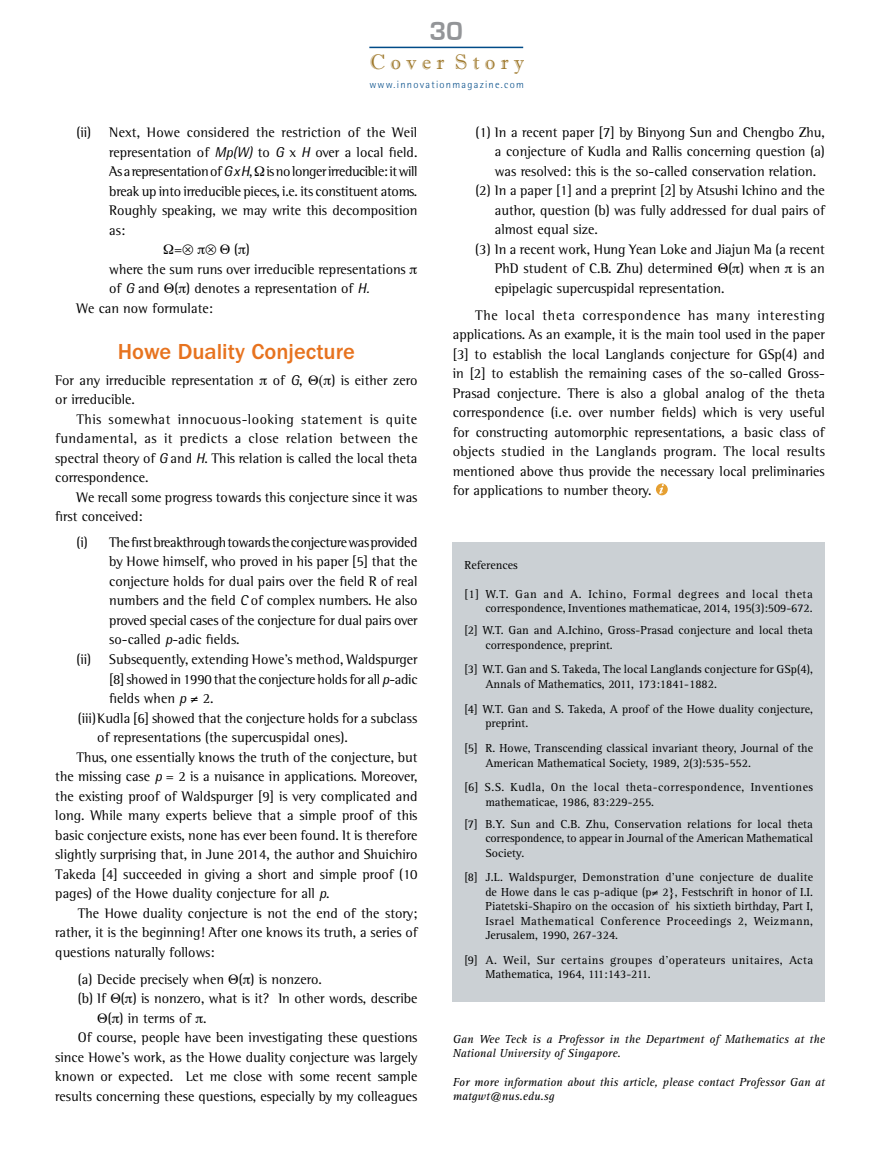
<style>
.page{position:relative;width:893px;height:1170px;background:#fff}
.page>*{position:absolute;margin:0;border:0;box-sizing:border-box;transform-origin:0 0}
.t1{font:700 27px "Eurostile";color:#939598}
.t2{font:500 22.5px "ITC Franklin Gothic Std";color:#e7731f}
.t3{font:21px "Imprint MT Shadow";color:#9f792c}
.t4{font:14.25px/19.5px "Rotis Semi Serif";color:#000;text-align:justify}
.t5{font:14.25px "Rotis Semi Serif";letter-spacing:-.02em;color:#000}
.t6{font:14.25px "Rotis Semi Serif";letter-spacing:.03em;color:#000}
.t7{font:14.25px "Rotis Semi Serif";letter-spacing:-.03em;color:#000}
.t8{font:12px/14.4px "Rotis Serif";color:#000}
.t9{font:italic 12px/14.4px "Rotis Serif";color:#000}
.t10{font:12px/14.4px "Rotis Serif";letter-spacing:.035em;color:#000}
.t11{font:12px/14.4px "Rotis Serif";letter-spacing:.04em;color:#000}
.t12{font:300 10.5px "Rotis Semi Sans";letter-spacing:.12em;color:#004b88}
.s1{font-family:"Rotis Semi Sans";font-style:italic}
</style>
<div class="page">
<svg style="left:656px;top:483px;width:12px;height:12px"></svg>
<svg style="left:659px;top:484px;width:5px;height:9px"></svg>
<div style="left:453px;top:542px;width:372px;height:459px;background:#cbd0d4"></div>
<hr style="left:369px;top:47px;width:154px;height:1px;background:#004b88">
<h1 class="t1" style="left:429px;top:17px;width:35px">30</h1>
<h3 class="t3" style="left:370px;top:50px;width:156px">C o v e r S t o r y</h3>
<p class="t12" style="left:369px;top:79px;width:156px">www.innovationmagazine.com</p>
<p class="t4" style="left:76px;top:123px;width:16px">(ii)</p>
<p class="t4" style="left:109px;top:123px;width:310px">Next, Howe considered the restriction of the Weil</p>
<p class="t4" style="left:109px;top:142px;width:310px">representation of <span class="s1">Mp(W)</span> to <span class="s1">G</span> x <span class="s1">H</span> over a local field.</p>
<p class="t7" style="left:109px;top:163px;width:310px">As a representation of <span class="s1">G x H</span>, is no longer irreducible: it will</p>
<p class="t5" style="left:109px;top:183px;width:310px">break up into irreducible pieces, i.e. its constituent atoms.</p>
<p class="t4" style="left:109px;top:201px;width:310px">Roughly speaking, we may write this decomposition</p>
<p class="t4" style="left:109px;top:220px;width:18px">as:</p>
<p class="t4" style="left:174px;top:240px;width:77px">=⊗ ⊗ ()</p>
<p class="t4" style="left:109px;top:259px;width:298px">where the sum runs over irreducible representations</p>
<p class="t4" style="left:109px;top:279px;width:261px">of <span class="s1">G</span> and ( ) denotes a representation of <span class="s1">H.</span></p>
<p class="t4" style="left:76px;top:298px;width:138px">We can now formulate:</p>
<h2 class="t2" style="left:118px;top:339px;width:239px">Howe Duality Conjecture</h2>
<p class="t4" style="left:55px;top:370px;width:200px">For any irreducible representation</p>
<p class="t4" style="left:273px;top:370px;width:31px">of <span class="s1">G</span>,</p>
<p class="t4" style="left:331px;top:370px;width:88px">) is either zero</p>
<p class="t4" style="left:55px;top:390px;width:81px">or irreducible.</p>
<p class="t6" style="left:76px;top:411px;width:342px">This somewhat innocuous-looking statement is quite</p>
<p class="t6" style="left:55px;top:430px;width:364px">fundamental, as it predicts a close relation between the</p>
<p class="t4" style="left:55px;top:448px;width:364px">spectral theory of <span class="s1">G</span> and <span class="s1">H</span>. This relation is called the local theta</p>
<p class="t4" style="left:55px;top:468px;width:95px">correspondence.</p>
<p class="t4" style="left:76px;top:487px;width:343px">We recall some progress towards this conjecture since it was</p>
<p class="t4" style="left:55px;top:507px;width:89px">first conceived:</p>
<p class="t4" style="left:76px;top:532px;width:13px">(i)</p>
<p class="t4" style="left:109px;top:532px;width:310px">The first breakthrough towards the conjecture was provided by Howe himself, who proved in his paper [5] that the conjecture holds for dual pairs over the field R of real numbers and the field <span class="s1">C</span> of complex numbers. He also proved special cases of the conjecture for dual pairs over so-called <span class="s1">p</span>-adic fields.</p>
<p class="t4" style="left:76px;top:649px;width:16px">(ii)</p>
<p class="t4" style="left:109px;top:649px;width:310px">Subsequently, extending Howe’s method, Waldspurger</p>
<p class="t5" style="left:109px;top:670px;width:310px">[8] showed in 1990 that the conjecture holds for all <span class="s1">p</span>-adic</p>
<p class="t4" style="left:109px;top:688px;width:106px">fields when <span class="s1">p</span> ≠ 2.</p>
<p class="t4" style="left:78px;top:708px;width:341px">(iii) Kudla [6] showed that the conjecture holds for a subclass</p>
<p class="t4" style="left:97px;top:727px;width:252px">of representations (the supercuspidal ones).</p>
<p class="t4" style="left:76px;top:747px;width:343px">Thus, one essentially knows the truth of the conjecture, but</p>
<p class="t4" style="left:55px;top:766px;width:364px">the missing case <span class="s1">p</span> = 2 is a nuisance in applications. Moreover,</p>
<p class="t4" style="left:55px;top:786px;width:364px">the existing proof of Waldspurger [9] is very complicated and</p>
<p class="t4" style="left:55px;top:805px;width:364px">long. While many experts believe that a simple proof of this</p>
<p class="t4" style="left:55px;top:824px;width:364px">basic conjecture exists, none has ever been found. It is therefore</p>
<p class="t4" style="left:55px;top:844px;width:364px">slightly surprising that, in June 2014, the author and Shuichiro</p>
<p class="t4" style="left:55px;top:863px;width:364px">Takeda [4] succeeded in giving a short and simple proof (10</p>
<p class="t4" style="left:55px;top:883px;width:276px">pages) of the Howe duality conjecture for all <span class="s1">p</span>.</p>
<p class="t4" style="left:78px;top:902px;width:341px">The Howe duality conjecture is not the end of the story;</p>
<p class="t4" style="left:55px;top:922px;width:364px">rather, it is the beginning! After one knows its truth, a series of</p>
<p class="t4" style="left:55px;top:941px;width:161px">questions naturally follows:</p>
<p class="t4" style="left:78px;top:968px;width:246px">(a) Decide precisely when ( ) is nonzero.</p>
<p class="t4" style="left:78px;top:988px;width:341px">(b) If ( ) is nonzero, what is it? In other words, describe</p>
<p class="t4" style="left:108px;top:1007px;width:100px">( ) in terms of .</p>
<p class="t4" style="left:78px;top:1027px;width:341px">Of course, people have been investigating these questions</p>
<p class="t4" style="left:55px;top:1046px;width:364px">since Howe’s work, as the Howe duality conjecture was largely</p>
<p class="t4" style="left:55px;top:1066px;width:364px">known or expected. Let me close with some recent sample</p>
<p class="t4" style="left:55px;top:1085px;width:364px">results concerning these questions, especially by my colleagues</p>
<p class="t4" style="left:475px;top:122px;width:351px">(1) In a recent paper [7] by Binyong Sun and Chengbo Zhu,</p>
<p class="t4" style="left:495px;top:141px;width:332px">a conjecture of Kudla and Rallis concerning question (a)</p>
<p class="t4" style="left:495px;top:161px;width:323px">was resolved: this is the so-called conservation relation.</p>
<p class="t4" style="left:475px;top:180px;width:351px">(2) In a paper [1] and a preprint [2] by Atsushi Ichino and the</p>
<p class="t4" style="left:495px;top:200px;width:332px">author, question (b) was fully addressed for dual pairs of</p>
<p class="t4" style="left:495px;top:219px;width:105px">almost equal size.</p>
<p class="t4" style="left:475px;top:239px;width:351px">(3) In a recent work, Hung Yean Loke and Jiajun Ma (a recent</p>
<p class="t4" style="left:495px;top:258px;width:332px">PhD student of C.B. Zhu) determined ( ) when is an</p>
<p class="t4" style="left:495px;top:278px;width:231px">epipelagic supercuspidal representation.</p>
<p class="t4" style="left:453px;top:305px;width:374px;text-indent:23px">The local theta correspondence has many interesting applications. As an example, it is the main tool used in the paper [3] to establish the local Langlands conjecture for GSp(4) and in [2] to establish the remaining cases of the so-called Gross-Prasad conjecture. There is also a global analog of the theta correspondence (i.e. over number fields) which is very useful for constructing automorphic representations, a basic class of objects studied in the Langlands program. The local results mentioned above thus provide the necessary local preliminaries for applications to number theory.</p>
<p class="t8" style="left:464px;top:558px;width:55px">References</p>
<p class="t8" style="left:464px;top:587px;width:350px;text-align:right">[1] W.T. Gan and A. Ichino, Formal degrees and local theta correspondence, Inventiones mathematicae, 2014, 195(3):509-672.</p>
<p class="t8" style="left:485px;top:623px;width:329px;text-indent:-21px">[2] W.T. Gan and A.Ichino, Gross-Prasad conjecture and local theta correspondence, preprint.</p>
<p class="t8" style="left:485px;top:662px;width:329px;text-indent:-21px">[3] W.T. Gan and S. Takeda, The local Langlands conjecture for GSp(4),<br>Annals of Mathematics, 2011, 173:1841-1882.</p>
<p class="t8" style="left:485px;top:702px;width:329px;text-indent:-21px">[4] W.T. Gan and S. Takeda, A proof of the Howe duality conjecture, preprint.</p>
<p class="t8" style="left:485px;top:741px;width:329px;text-indent:-21px">[5] R. Howe, Transcending classical invariant theory, Journal of the<br>American Mathematical Society, 1989, 2(3):535-552.</p>
<p class="t10" style="left:485px;top:780px;width:329px;text-indent:-21px">[6] S.S. Kudla, On the local theta-correspondence, Inventiones mathematicae, 1986, 83:229-255.</p>
<p class="t8" style="left:485px;top:816px;width:329px;text-align:justify;text-indent:-21px">[7] B.Y. Sun and C.B. Zhu, Conservation relations for local theta correspondence, to appear in Journal of the American Mathematical Society.</p>
<p class="t8" style="left:485px;top:870px;width:329px;text-align:justify;text-indent:-21px">[8] J.L. Waldspurger, Demonstration d’une conjecture de dualite de Howe dans le cas p-adique (p≠ 2}, Festschrift in honor of I.I.<br>Piatetski-Shapiro on the occasion of his sixtieth birthday, Part I, Israel Mathematical Conference Proceedings 2, Weizmann, Jerusalem, 1990, 267-324.</p>
<p class="t11" style="left:485px;top:953px;width:329px;text-indent:-21px">[9] A. Weil, Sur certains groupes d’operateurs unitaires, Acta<br>Mathematica, 1964, 111:143-211.</p>
<p class="t9" style="left:453px;top:1031px;width:374px">Gan Wee Teck is a Professor in the Department of Mathematics at the<br>National University of Singapore.</p>
<p class="t9" style="left:453px;top:1074px;width:374px">For more information about this article, please contact Professor Gan at matgwt@nus.edu.sg</p>
</div>
